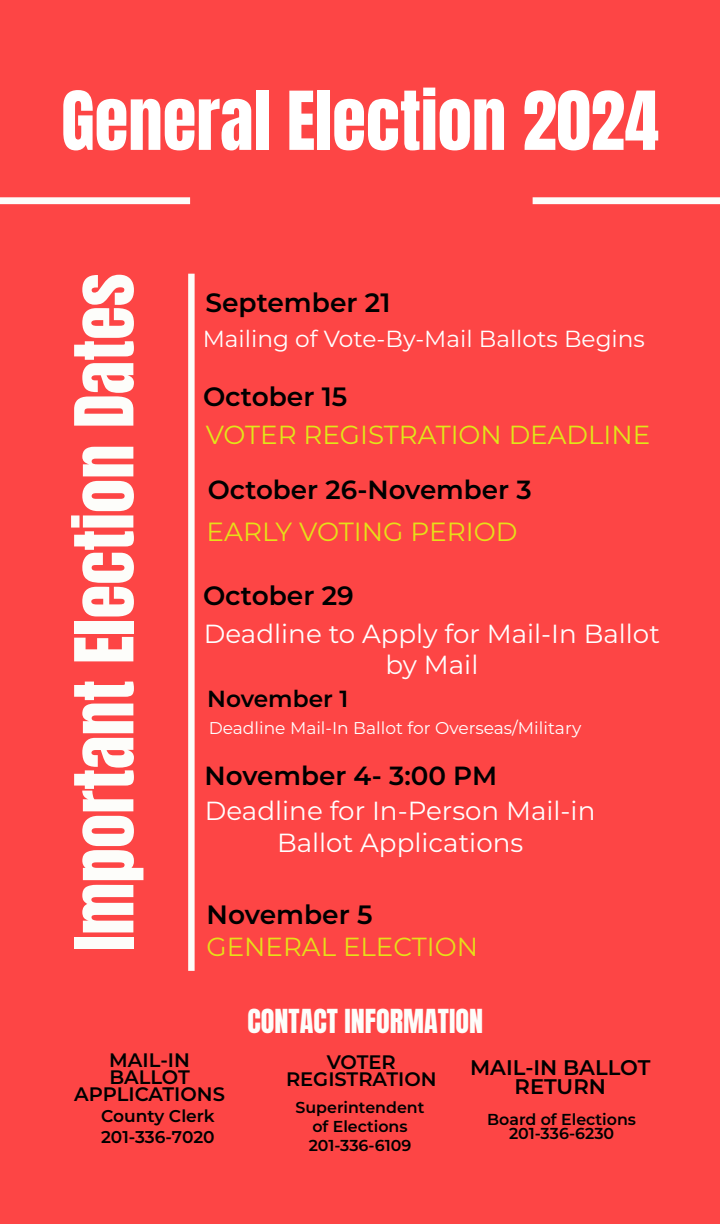
<style>
.page{position:relative;width:720px;height:1224px;background:#fd4545}
.page>*{position:absolute;margin:0;border:0;box-sizing:border-box;transform-origin:0 0}
.t1{font:69.2px "Anton";color:#fdfdfa}
.t2{font:69.2px "Anton";color:#fff}
.t3{font:28px "Anton";color:#fdfdfa}
.t4{font:600 26.4px "Montserrat";color:#000}
.t5{font:26.4px "Montserrat";color:#e6df19}
.t6{font:26px/31.6px "Montserrat";color:#fff;text-align:center}
.t7{font:26px "Montserrat";color:#e1e619}
.t8{font:26px "Montserrat";color:#e6df19}
.t9{font:23.2px "Montserrat";color:#fff}
.t10{font:600 23.2px "Montserrat";color:#000}
.t11{font:600 21.2px/18.4px "Montserrat";color:#000;text-align:center}
.t12{font:600 19.6px/17.2px "Montserrat";color:#000;text-align:center}
.t13{font:17.2px "Montserrat";color:#fff}
.t14{font:600 17.2px/20px "Montserrat";letter-spacing:-.005em;color:#000}
.t15{font:600 16px/18.8px "Montserrat";color:#000;text-align:center}
</style>
<div class="page">
<div style="left:188px;top:274px;width:7px;height:697px;background:#fdfdfa"></div>
<div style="left:0;top:197px;width:190px;height:7px;background:#fdfdfa"></div>
<div style="left:533px;top:197px;width:187px;height:7px;background:#fdfdfa"></div>
<h1 class="t2" style="left:61px;top:86px;width:599px">General Election 2024</h1>
<h1 class="t1" style="left:69px;top:951px;width:679px;rotate:-90deg">Important Election Dates</h1>
<p class="t4" style="left:205px;top:284px;width:187px">September 21</p>
<p class="t9" style="left:203px;top:323px;width:444px">Mailing of Vote-By-Mail Ballots Begins</p>
<p class="t4" style="left:203px;top:378px;width:146px">October 15</p>
<p class="t7" style="left:206px;top:416px;width:446px">VOTER REGISTRATION DEADLINE</p>
<p class="t4" style="left:208px;top:470px;width:325px">October 26-November 3</p>
<p class="t5" style="left:207px;top:513px;width:312px">EARLY VOTING PERIOD</p>
<p class="t4" style="left:203px;top:577px;width:152px">October 29</p>
<p class="t6" style="left:204px;top:617px;width:457px">Deadline to Apply for Mail-In Ballot by Mail</p>
<p class="t10" style="left:207px;top:682px;width:143px">November 1</p>
<p class="t13" style="left:209px;top:716px;width:374px">Deadline Mail-In Ballot for Overseas/Military</p>
<p class="t4" style="left:205px;top:757px;width:294px">November 4- 3:00 PM</p>
<p class="t6" style="left:205px;top:794px;width:392px">Deadline for In-Person Mail-in<br>Ballot Applications</p>
<p class="t4" style="left:207px;top:896px;width:168px">November 5</p>
<p class="t8" style="left:207px;top:929px;width:273px">GENERAL ELECTION</p>
<p class="t3" style="left:248px;top:1007px;width:237px">CONTACT INFORMATION</p>
<p class="t12" style="left:74px;top:1050px;width:152px">MAIL-IN<br>BALLOT<br>APPLICATIONS</p>
<p class="t12" style="left:286px;top:1052px;width:152px">VOTER<br>REGISTRATION</p>
<p class="t11" style="left:470px;top:1058px;width:182px">MAIL-IN BALLOT<br>RETURN</p>
<p class="t14" style="left:101px;top:1106px;width:115px">County Clerk<br>201-336-7020</p>
<p class="t15" style="left:296px;top:1097px;width:130px">Superintendent of Elections<br>201-336-6109</p>
<p class="t15" style="left:487px;top:1111px;width:150px;line-height:14.8px">Board of Elections<br>201-336-6230</p>
</div>
